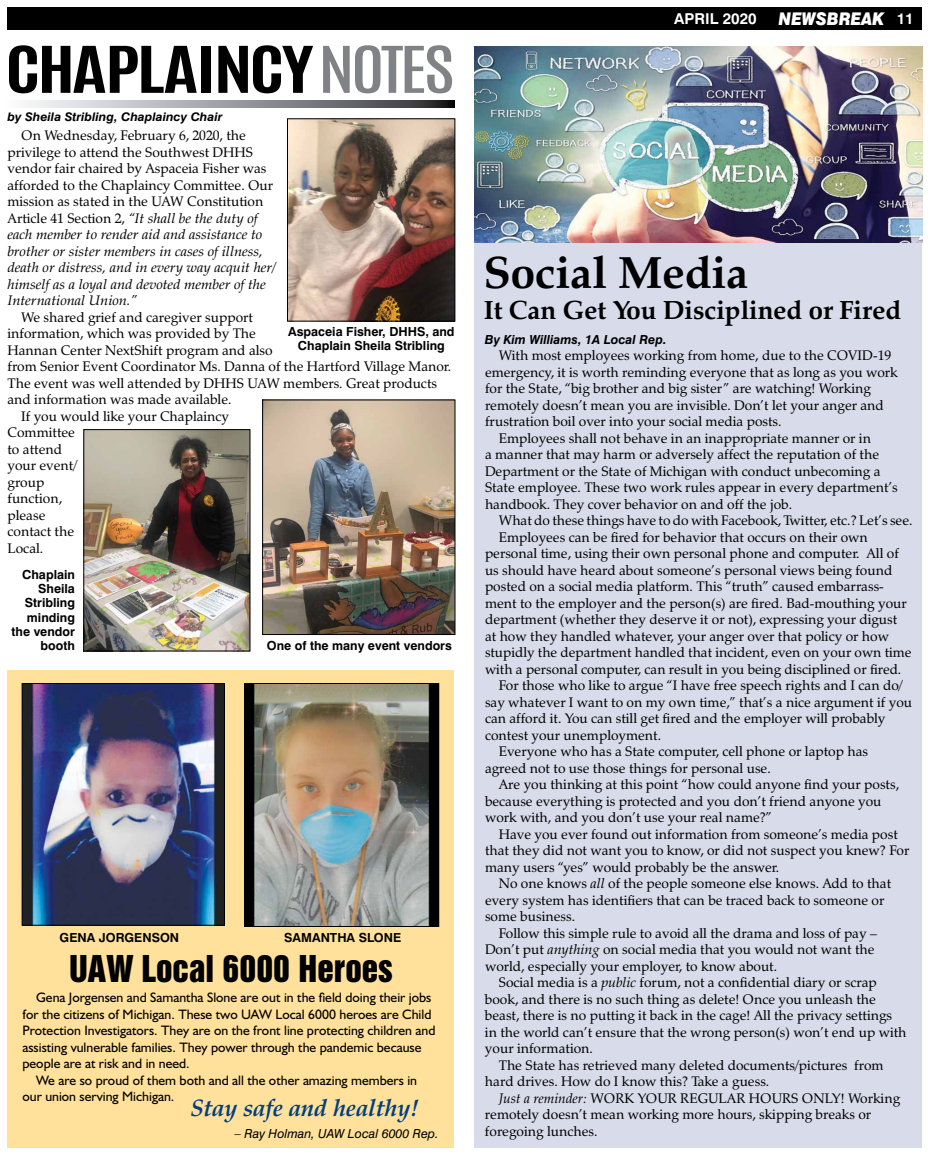
<style>
.page{position:relative;width:930px;height:1155px;background:#fff}
.page>*{position:absolute;margin:0;border:0;box-sizing:border-box;transform-origin:0 0}
.t1{font:700 54.75px "Antonio";letter-spacing:-.04em;color:#000;scale:1.37 1}
.t2{font:700 45px "Zapf Calligraphic 801 BT";color:#000}
.t3{font:33.75px "Swiss 921 BT Regular A";color:#000}
.t4{font:700 26.25px "Zapf Calligraphic 801 BT";color:#000}
.t5{font:italic 700 23.75px "Zapf Calligraphic 801 BT";color:#003e7e}
.t6{font:italic 900 17.5px "Swiss 721 BT";color:#fff;scale:.9 1}
.t7{font:13.75px/16.5px "Zapf Calligraphic 801 BT";color:#000}
.t8{font:italic 13.75px/16.5px "Zapf Calligraphic 801 BT";color:#000;scale:1.07 1}
.t9{font:13.75px/16.5px "Humanist 521 BT";color:#000}
.t10{font:700 12.5px/14.4px "Swiss 721 BT";color:#000}
.t11{font:italic 12.5px "Swiss 721 BT";color:#000}
.t12{font:italic 700 12.5px "Swiss 721 BT";color:#000}
.t13{font:italic 700 11.88px "Swiss 721 BT";color:#000;scale:1.05 1}
.s1{font-weight:400;color:#808285}
.s2{font-style:normal}
.s3{font-weight:700;font-style:normal;font-size:15px}
.s4{font-weight:700;font-style:normal;font-size:15.25px}
.s5{font-style:italic}
</style>
<div class="page">
<div style="left:8px;top:8px;width:914px;height:22px;background:#000"></div>
<div style="left:475px;top:230px;width:447px;height:918px;background:#d8dcea"></div>
<img style="left:474px;top:46px;width:448px;height:196px">
<div style="left:8px;top:670px;width:446px;height:478px;background:#ffe19b"></div>
<img style="left:289px;top:121px;width:164px;height:198px">
<div style="left:287px;top:119px;width:168px;height:202px;border:1px solid #000"></div>
<img style="left:264px;top:402px;width:189px;height:231px">
<div style="left:262px;top:400px;width:193px;height:235px;border:1px solid #000"></div>
<img style="left:86px;top:431px;width:162px;height:218px">
<div style="left:84px;top:429px;width:166px;height:222px;border:1px solid #000"></div>
<svg style="left:27px;top:100px;width:428px;height:8px"></svg>
<img style="left:24px;top:685px;width:199px;height:238px">
<div style="left:22px;top:683px;width:203px;height:242px;border:1px solid #000"></div>
<img style="left:246px;top:685px;width:191px;height:240px">
<div style="left:244px;top:683px;width:195px;height:244px;border:1px solid #000"></div>
<h1 class="t1" style="left:5px;top:28px;width:330px">CHAPLAINCY <span class="s1">NOTES</span></h1>
<p class="t13" style="left:8px;top:109px;width:206px">by Sheila Stribling, Chaplaincy Chair</p>
<p class="t8" style="left:7px;top:127px;width:253px"><span class="s2">On Wednesday, February 6, 2020, the privilege to attend the Southwest DHHS vendor fair chaired by Aspaceia Fisher was afforded to the Chaplaincy Committee. Our mission as stated in the UAW Constitution Article 41 Section 2,</span> “It shall be the duty of each member to render aid and assistance to brother or sister members in cases of illness, death or distress, and in every way acquit her/ himself as a loyal and devoted member of the International Union.”</p>
<p class="t7" style="left:8px;top:309px;width:445px;text-indent:14px">We shared grief and caregiver support<br>information, which was provided by The<br>Hannan Center NextShift program and also<br>from Senior Event Coordinator Ms. Danna of the Hartford Village Manor.<br>The event was well attended by DHHS UAW members. Great products and information was made available.<br>If you would like your Chaplaincy<br>Committee<br>to attend<br>your event/<br>group<br>function,<br>please<br>contact the<br>Local.</p>
<p class="t10" style="left:298px;top:324px;width:158px;text-indent:119px">S, and<br>Chaplain Sheila Stribling</p>
<p class="t10" style="left:288px;top:324px;width:111px">Aspaceia Fisher, DHH</p>
<p class="t10" style="left:12px;top:567px;width:65px;text-align:right">Chaplain<br>Sheila<br>Stribling minding the vendor booth</p>
<p class="t10" style="left:267px;top:639px;width:187px">One of the many event vendors</p>
<p class="t10" style="left:60px;top:930px;width:20px">Gena</p>
<p class="t10" style="left:99px;top:930px;width:27px">Jorgens</p>
<p class="t10" style="left:160px;top:930px;width:19px">on</p>
<p class="t10" style="left:284px;top:930px;width:19px">Saman</p>
<p class="t10" style="left:330px;top:930px;width:63px">tha Slone</p>
<h3 class="t3" style="left:69px;top:947px;width:325px">UAW Local 6000 Heroes</h3>
<p class="t9" style="left:23px;top:989px;width:415px;text-indent:14px">Gena Jorgensen and Samantha Slone are out in the field doing their jobs for the citizens of Michigan. These two UAW Local 6000 heroes are Child Protection Investigators. They are on the front line protecting children and assisting vulnerable families. They power through the pandemic because people are at risk and in need.</p>
<p class="t9" style="left:23px;top:1071px;width:396px;text-indent:14px">We are so proud of them both and all the other amazing members in our union serving Michigan.</p>
<p class="t11" style="left:235px;top:1126px;width:205px">– Ray Holman, UAW Local 6000 Rep.</p>
<h3 class="t5" style="left:191px;top:1093px;width:229px">Stay safe and healthy!</h3>
<p class="t6" style="left:674px;top:8px;width:268px"><span class="s3">APRIL</span> <span class="s4">2020</span> NEWSBREAK <span class="s3">11</span></p>
<h2 class="t2" style="left:484px;top:244px;width:266px">Social Media</h2>
<h3 class="t4" style="left:484px;top:294px;width:419px">It Can Get You Disciplined or Fired</h3>
<p class="t12" style="left:485px;top:331px;width:183px">By Kim Williams, 1A Local Rep.</p>
<p class="t7" style="left:499px;top:347px;width:348px">With most employees working from home, due to the COVID</p>
<p class="t7" style="left:873px;top:347px;width:20px">-19</p>
<p class="t7" style="left:485px;top:364px;width:414px">emergency, it is worth reminding everyone that as long as you work</p>
<p class="t7" style="left:485px;top:380px;width:387px">for the State, “big brother and big sister” are watching! Working</p>
<p class="t7" style="left:485px;top:397px;width:400px">remotely doesn’t mean you are invisible. Don’t let your anger and</p>
<p class="t7" style="left:485px;top:413px;width:298px">frustration boil over into your social media posts.</p>
<p class="t7" style="left:499px;top:430px;width:374px">Employees shall not behave in an inappropriate manner or in</p>
<p class="t7" style="left:485px;top:446px;width:396px">a manner that may harm or adversely affect the reputation of the</p>
<p class="t7" style="left:485px;top:463px;width:397px">Department or the State of Michigan with conduct unbecoming a</p>
<p class="t7" style="left:485px;top:479px;width:414px">State employee. These two work rules appear in every department’s</p>
<p class="t7" style="left:485px;top:496px;width:309px">handbook. They cover behavior on and off the job.</p>
<p class="t7" style="left:499px;top:512px;width:415px">What do these things have to do with Facebook, Twitter, etc.? Let’s see.</p>
<p class="t7" style="left:499px;top:529px;width:371px">Employees can be fired for behavior that occurs on their own</p>
<p class="t7" style="left:485px;top:545px;width:415px">personal time, using their own personal phone and computer. All of</p>
<p class="t7" style="left:485px;top:562px;width:409px">us should have heard about someone’s personal views being found</p>
<p class="t7" style="left:485px;top:578px;width:400px">posted on a social media platform. This “truth” caused embarrass-</p>
<p class="t7" style="left:485px;top:595px;width:423px">ment to the employer and the person(s) are fired. Bad-mouthing your</p>
<p class="t7" style="left:485px;top:611px;width:414px">department (whether they deserve it or not), expressing your digust</p>
<p class="t7" style="left:485px;top:628px;width:406px">at how they handled whatever, your anger over that policy or how</p>
<p class="t7" style="left:485px;top:644px;width:428px">stupidly the department handled that incident, even on your own time</p>
<p class="t7" style="left:485px;top:661px;width:418px">with a personal computer, can result in you being disciplined or fired.</p>
<p class="t7" style="left:499px;top:677px;width:406px">For those who like to argue “I have free speech rights and I can do/</p>
<p class="t7" style="left:485px;top:694px;width:429px">say whatever I want to on my own time,” that’s a nice argument if you</p>
<p class="t7" style="left:485px;top:710px;width:402px">can afford it. You can still get fired and the employer will probably</p>
<p class="t7" style="left:485px;top:727px;width:178px">contest your unemployment.</p>
<p class="t7" style="left:499px;top:743px;width:371px">Everyone who has a State computer, cell phone or laptop has</p>
<p class="t7" style="left:485px;top:760px;width:287px">agreed not to use those things for personal use.</p>
<p class="t7" style="left:499px;top:776px;width:402px">Are you thinking at this point “how could anyone find your posts,</p>
<p class="t7" style="left:485px;top:793px;width:398px">because everything is protected and you don’t friend anyone you</p>
<p class="t7" style="left:485px;top:809px;width:288px">work with, and you don’t use your real name?”</p>
<p class="t7" style="left:499px;top:826px;width:401px">Have you ever found out information from someone’s media post</p>
<p class="t7" style="left:485px;top:842px;width:426px">that they did not want you to know, or did not suspect you knew? For</p>
<p class="t7" style="left:485px;top:859px;width:296px">many users “yes” would probably be the answer.</p>
<p class="t7" style="left:499px;top:875px;width:394px">No one knows <span class="s5">all</span> of the people someone else knows. Add to that</p>
<p class="t7" style="left:485px;top:892px;width:401px">every system has identifiers that can be traced back to someone or</p>
<p class="t7" style="left:485px;top:908px;width:92px">some business.</p>
<p class="t7" style="left:499px;top:925px;width:380px">Follow this simple rule to avoid all the drama and loss of pay –</p>
<p class="t7" style="left:485px;top:941px;width:391px">Don’t put <span class="s5">anything</span> on social media that you would not want the</p>
<p class="t7" style="left:485px;top:958px;width:294px">world, especially your employer, to know about.</p>
<p class="t7" style="left:499px;top:974px;width:380px">Social media is a <span class="s5">public</span> forum, not a confidential diary or scrap</p>
<p class="t7" style="left:485px;top:991px;width:393px">book, and there is no such thing as delete! Once you unleash the</p>
<p class="t7" style="left:485px;top:1007px;width:409px">beast, there is no putting it back in the cage! All the privacy settings</p>
<p class="t7" style="left:485px;top:1024px;width:423px">in the world can’t ensure that the wrong person(s) won’t end up with</p>
<p class="t7" style="left:485px;top:1040px;width:109px">your information.</p>
<p class="t7" style="left:499px;top:1057px;width:386px">The State has retrieved many deleted documents/pictures from</p>
<p class="t7" style="left:485px;top:1073px;width:286px">hard drives. How do I know this? Take a guess.</p>
<p class="t7" style="left:499px;top:1090px;width:403px"><span class="s5">Just a reminder:</span> WORK YOUR REGULAR HOURS ONLY! Working</p>
<p class="t7" style="left:485px;top:1106px;width:388px">remotely doesn’t mean working more hours, skipping breaks or</p>
<p class="t7" style="left:485px;top:1123px;width:114px">foregoing lunches.</p>
</div>
